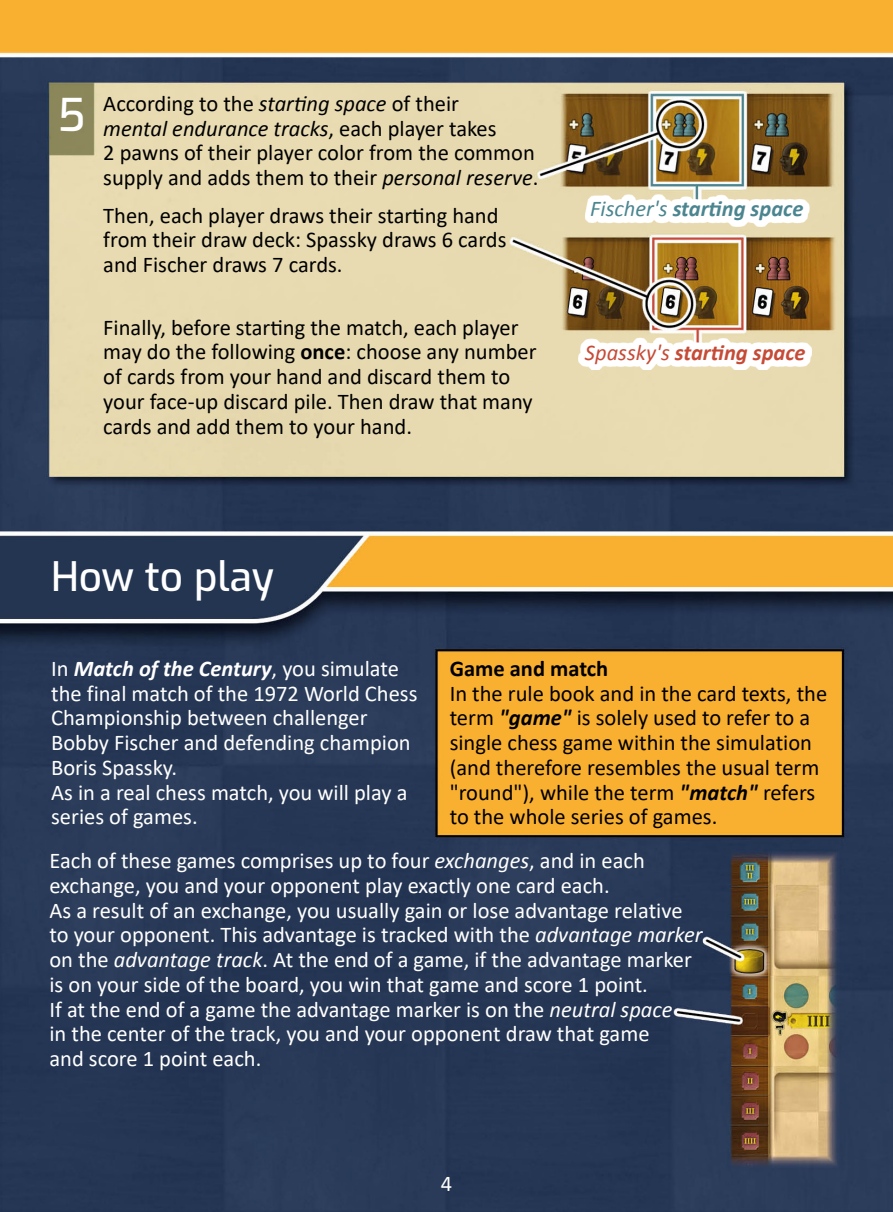
<style>
.page{position:relative;width:893px;height:1212px;background:#fff}
.page>*{position:absolute;margin:0;border:0;box-sizing:border-box;transform-origin:0 0}
.t1{font:100 40.5px "Exo";color:#fff}
.t2{font:22.5px/24.8px "Calibri";color:#fff}
.t3{font:22.5px/24.8px "Calibri";color:#000}
.t4{font:italic 700 22.5px "Calibri";color:#4b858f}
.t5{font:italic 700 22.5px "Calibri";color:#c64b37}
.t6{font:700 22.5px "Calibri";color:#000}
.s1{font-family:"Exo";font-weight:100;font-size:45px;color:#fff}
.s2{font-style:italic}
.s3{font-weight:700}
.s4{font-weight:400}
.s5{font-weight:700;font-style:italic}
</style>
<div class="page">
<img style="left:0;top:0;width:893px;height:1212px">
<svg style="left:585px;top:194px;width:224px;height:33px"></svg>
<svg style="left:578px;top:338px;width:234px;height:32px"></svg>
<p class="t3" style="left:103px;top:91px;width:437px;text-indent:-46px"><span class="s1">5</span> According to the <span class="s2">starting space</span> of their<br><span class="s2">mental endurance tracks</span>, each player takes<br>2 pawns of their player color from the common supply and adds them to their <span class="s2">personal reserve</span>.</p>
<p class="t3" style="left:103px;top:202px;width:405px">Then, each player draws their starting hand from their draw deck: Spassky draws 6 cards and Fischer draws 7 cards.</p>
<p class="t3" style="left:103px;top:314px;width:435px">Finally, before starting the match, each player may do the following <span class="s3">once</span>: choose any number of cards from your hand and discard them to your face-up discard pile. Then draw that many cards and add them to your hand.</p>
<p class="t4" style="left:590px;top:194px;width:215px"><span class="s4">Fischer's</span> starting space</p>
<p class="t5" style="left:585px;top:338px;width:222px"><span class="s4">Spassky's</span> starting space</p>
<h1 class="t1" style="left:51px;top:547px;width:225px">How to play</h1>
<p class="t2" style="left:51px;top:655px;width:368px">In <span class="s5">Match of the Century</span>, you simulate the final match of the 1972 World Chess<br>Championship between challenger<br>Bobby Fischer and defending champion<br>Boris Spassky.<br>As in a real chess match, you will play a series of games.</p>
<p class="t6" style="left:450px;top:654px;width:160px">Game and match</p>
<p class="t3" style="left:450px;top:680px;width:379px">In the rule book and in the card texts, the term <span class="s5">"game"</span> is solely used to refer to a single chess game within the simulation (and therefore resembles the usual term "round"), while the term <span class="s5">"match"</span> refers to the whole series of games.</p>
<p class="t2" style="left:49px;top:848px;width:654px">Each of these games comprises up to four <span class="s2">exchanges</span>, and in each exchange, you and your opponent play exactly one card each.<br>As a result of an exchange, you usually gain or lose advantage relative to your opponent. This advantage is tracked with the <span class="s2">advantage marker </span>on the <span class="s2">advantage track</span>. At the end of a game, if the advantage marker is on your side of the board, you win that game and score 1 point.<br>If at the end of a game the advantage marker is on the <span class="s2">neutral space<br></span>in the center of the track, you and your opponent draw that game<br>and score 1 point each.</p>
<p class="t2" style="left:441px;top:1171px;width:13px">4</p>
</div>
